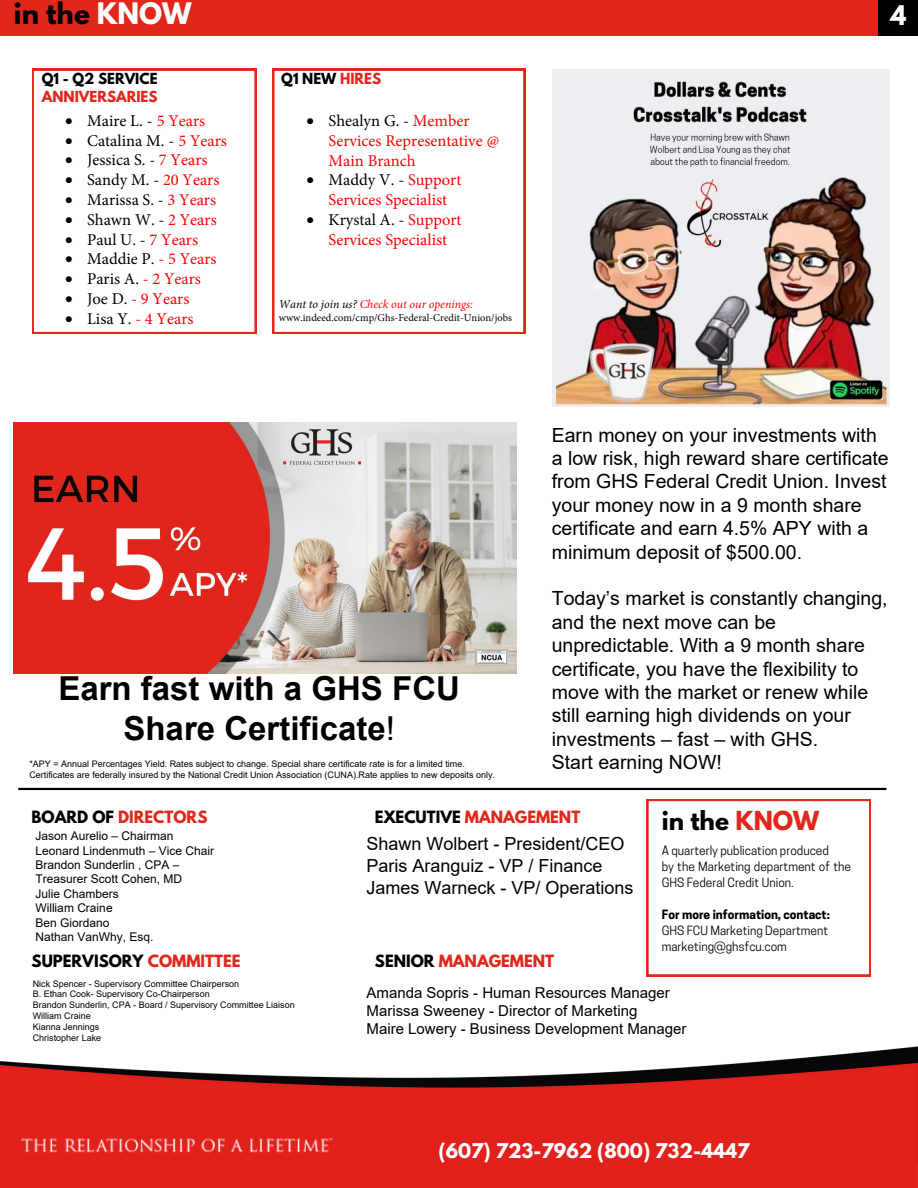
<style>
.page{position:relative;width:918px;height:1188px;background:#fff}
.page>*{position:absolute;margin:0;border:0;box-sizing:border-box;transform-origin:0 0}
.t1{font:700 33px "Arial";color:#000}
.t2{font:700 26.25px "League Spartan";color:#000}
.t3{font:700 24px "League Spartan";color:#fff}
.t4{font:700 23.25px "League Spartan";color:#000}
.t5{font:19.5px/23.4px "Arial";color:#000}
.t6{font:18px/21.6px "Arial";color:#000}
.t7{font:700 18px "League Spartan";color:#fff}
.t8{font:16.5px/19.8px "Minion Pro";color:#f00;text-align:center}
.t9{font:16.5px "Minion Pro";color:#000}
.t10{font:15px/18px "Arial";color:#000}
.t11{font:700 15px "League Spartan";color:#e1261c}
.t12{font:700 15px "League Spartan";color:#000}
.t13{font:700 13.5px "League Spartan";color:#000}
.t14{font:700 13.5px "League Spartan";color:#e1261c}
.t15{font:12px/15.8px "Cooper Hewitt";color:#000}
.t16{font:12px/14.4px "Arial";color:#000}
.t17{font:italic 12px "Minion Pro";color:#f00}
.t18{font:10.5px "Minion Pro";color:#000}
.t19{font:9px/10.8px "Arial";color:#000}
.s1{color:#fff}
.s2{color:#f00}
.s3{color:#000}
.s4{color:#e1261c}
.s5{font-weight:400}
.s6{font-weight:700}
</style>
<div class="page">
<svg style="left:32px;top:69px;width:225px;height:265px"></svg>
<svg style="left:272px;top:69px;width:253px;height:265px"></svg>
<hr style="left:18px;top:788px;width:868px;height:2px;background:#000">
<div style="left:644px;top:797px;width:230px;height:182px;border:4px solid #e1261c"></div>
<div style="left:0;top:0;width:918px;height:36px;background:#e1261c"></div>
<div style="left:879px;top:0;width:39px;height:36px;background:#000"></div>
<img style="left:552px;top:69px;width:338px;height:338px">
<img style="left:14px;top:422px;width:502px;height:252px">
<img style="left:0;top:1047px;width:918px;height:141px">
<img style="left:18px;top:1139px;width:321px;height:24px">
<p class="t2" style="left:14px;top:0;width:179px">in the <span class="s1">KNOW</span></p>
<p class="t3" style="left:890px;top:4px;width:17px">4</p>
<p class="t13" style="left:42px;top:72px;width:117px">Q1 - Q2 SERVICE</p>
<p class="t14" style="left:42px;top:90px;width:117px">ANNIVERSARIES</p>
<p class="t9" style="left:65px;top:109px;width:142px">• Maire L. - <span class="s2">5 Years</span></p>
<p class="t9" style="left:65px;top:129px;width:163px">• Catalina M. - <span class="s2">5 Years</span></p>
<p class="t9" style="left:65px;top:149px;width:144px">• Jessica S. - <span class="s2">7 Years</span></p>
<p class="t9" style="left:65px;top:169px;width:156px">• Sandy M. - <span class="s2">20 Years</span></p>
<p class="t9" style="left:65px;top:189px;width:153px">• Marissa S. - <span class="s2">3 Years</span></p>
<p class="t9" style="left:65px;top:208px;width:153px">• Shawn W. - <span class="s2">2 Years</span></p>
<p class="t9" style="left:65px;top:228px;width:135px">• Paul U. - <span class="s2">7 Years</span></p>
<p class="t9" style="left:65px;top:248px;width:153px">• Maddie P. <span class="s2">- 5 Years</span></p>
<p class="t9" style="left:65px;top:268px;width:137px">• Paris A. <span class="s2">- 2 Years</span></p>
<p class="t8" style="left:65px;top:289px;width:126px"><span class="s3">• Joe D.</span> - 9 Years</p>
<p class="t8" style="left:65px;top:309px;width:130px"><span class="s3">• Lisa Y.</span> - 4 Years</p>
<p class="t13" style="left:281px;top:72px;width:101px">Q1 NEW <span class="s4">HIRES</span></p>
<p class="t8" style="left:329px;top:111px;width:172px;text-align:left;text-indent:-22px"><span class="s3">• Shealyn G. -</span> Member<br>Services Representative @<br>Main Branch</p>
<p class="t8" style="left:307px;top:170px;width:156px"><span class="s3">• Maddy V. -</span> Support<br>Services Specialist</p>
<p class="t8" style="left:307px;top:210px;width:157px"><span class="s3">• Krystal A. -</span> Support<br>Services Specialist</p>
<p class="t17" style="left:279px;top:296px;width:196px"><span class="s3">Want to join us?</span> Check out our openings:</p>
<p class="t18" style="left:279px;top:310px;width:235px">www.indeed.com/cmp/Ghs-Federal-Credit-Union/jobs</p>
<p class="t5" style="left:552px;top:423px;width:339px">Earn money on your investments with a low risk, high reward share certificate from GHS Federal Credit Union. Invest your money now in a 9 month share certificate and earn 4.5% APY with a minimum deposit of $500.00.</p>
<p class="t5" style="left:552px;top:587px;width:337px">Today’s market is constantly changing, and the next move can be unpredictable. With a 9 month share certificate, you have the flexibility to</p>
<p class="t1" style="left:58px;top:665px;width:403px">Earn fast with a GHS FCU</p>
<p class="t5" style="left:552px;top:680px;width:318px">move with the market or renew while still earning high dividends on your</p>
<p class="t1" style="left:123px;top:705px;width:273px">Share Certificate<span class="s5">!</span></p>
<p class="t5" style="left:552px;top:727px;width:268px">investments – fast – with GHS.</p>
<p class="t19" style="left:29px;top:758px;width:437px">*APY = Annual Percentages Yield. Rates subject to change. Special share certificate rate is for a limited time.</p>
<p class="t5" style="left:552px;top:750px;width:172px">Start earning NOW!</p>
<p class="t19" style="left:29px;top:769px;width:467px">Certificates are federally insured by the National Credit Union Association (CUNA).Rate applies to new deposits only.</p>
<p class="t11" style="left:32px;top:810px;width:177px"><span class="s3">BOARD OF</span> DIRECTORS</p>
<p class="t11" style="left:375px;top:810px;width:207px"><span class="s3">EXECUTIVE</span> MANAGEMENT</p>
<p class="t4" style="left:662px;top:809px;width:159px">in the <span class="s4">KNOW</span></p>
<p class="t15" style="left:662px;top:845px;width:191px">A quarterly publication produced<br>by the Marketing department of the<br>GHS Federal Credit Union.</p>
<p class="t15" style="left:662px;top:908px;width:170px"><span class="s6">For more information, contact:<br></span>GHS FCU Marketing Department marketing@ghsfcu.com</p>
<p class="t16" style="left:35px;top:829px;width:180px">Jason Aurelio – Chairman<br>Leonard Lindenmuth – Vice Chair<br>Brandon Sunderlin , CPA –<br>Treasurer Scott Cohen, MD<br>Julie Chambers<br>William Craine<br>Ben Giordano<br>Nathan VanWhy, Esq.</p>
<p class="t6" style="left:367px;top:833px;width:269px">Shawn Wolbert - President/CEO<br>Paris Aranguiz - VP / Finance<br>James Warneck - VP/ Operations</p>
<p class="t12" style="left:32px;top:954px;width:210px">SUPERVISORY <span class="s4">COMMITTEE</span></p>
<p class="t11" style="left:375px;top:954px;width:181px"><span class="s3">SENIOR</span> MANAGEMENT</p>
<p class="t19" style="left:33px;top:978px;width:264px">Nick Spencer - Supervisory Committee Chairperson<br>B. Ethan Cook- Supervisory Co-Chairperson<br>Brandon Sunderlin, CPA - Board / Supervisory Committee Liaison William Craine<br>Kianna Jennings<br>Christopher Lake</p>
<p class="t10" style="left:367px;top:983px;width:322px">Amanda Sopris - Human Resources Manager<br>Marissa Sweeney - Director of Marketing<br>Maire Lowery - Business Development Manager</p>
<p class="t7" style="left:438px;top:1142px;width:312px">(607) 723-7962 (800) 732-4447</p>
</div>
